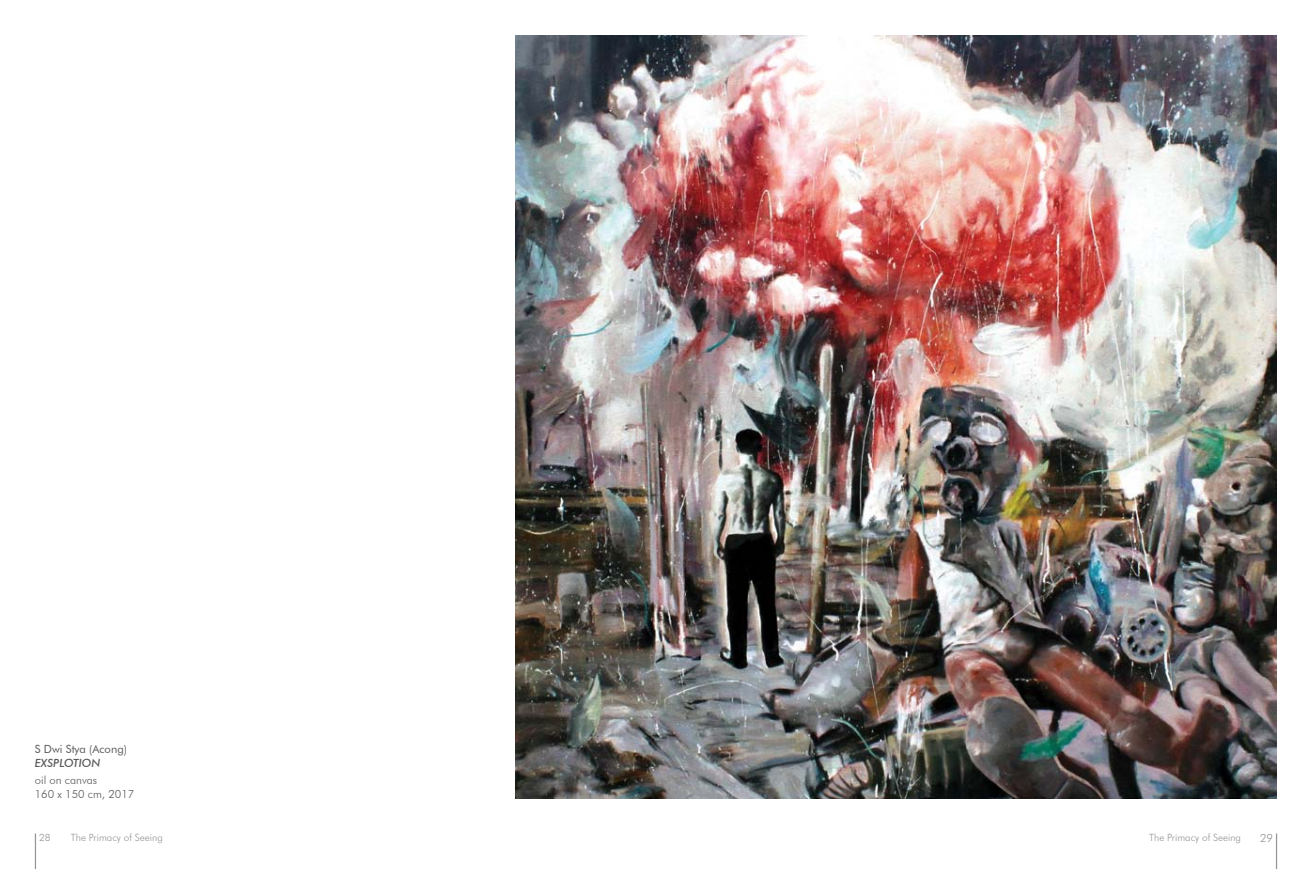
<style>
.page{position:relative;width:1312px;height:869px;background:#fff}
.page>*{position:absolute;margin:0;border:0;box-sizing:border-box;transform-origin:0 0}
.t1{font:300 11.25px/13.5px "Futura BT";color:#58595b}
.t2{font:11.25px "Futura BT";color:#58595b}
.t3{font:italic 500 11.25px "Futura BT";color:#58595b}
.t4{font:300 11.25px "Futura BT";color:#939598}
.t5{font:300 10px "Futura BT";color:#939598}
</style>
<div class="page">
<hr style="left:35px;top:833px;width:1px;height:35px;background:#939598">
<hr style="left:1275px;top:833px;width:1px;height:35px;background:#939598">
<img style="left:515px;top:35px;width:761px;height:762px">
<p class="t2" style="left:35px;top:742px;width:94px">S Dwi Stya (Acong)</p>
<p class="t3" style="left:35px;top:755px;width:67px">EXSPLOTION</p>
<p class="t1" style="left:35px;top:773px;width:101px">oil on canvas<br>160 x 150 cm, 2017</p>
<p class="t5" style="left:39px;top:831px;width:13px">28</p>
<p class="t5" style="left:71px;top:831px;width:93px">The Primacy of Seeing</p>
<p class="t5" style="left:1148px;top:831px;width:93px">The Primacy of Seeing</p>
<p class="t4" style="left:1259px;top:830px;width:14px">29</p>
</div>
